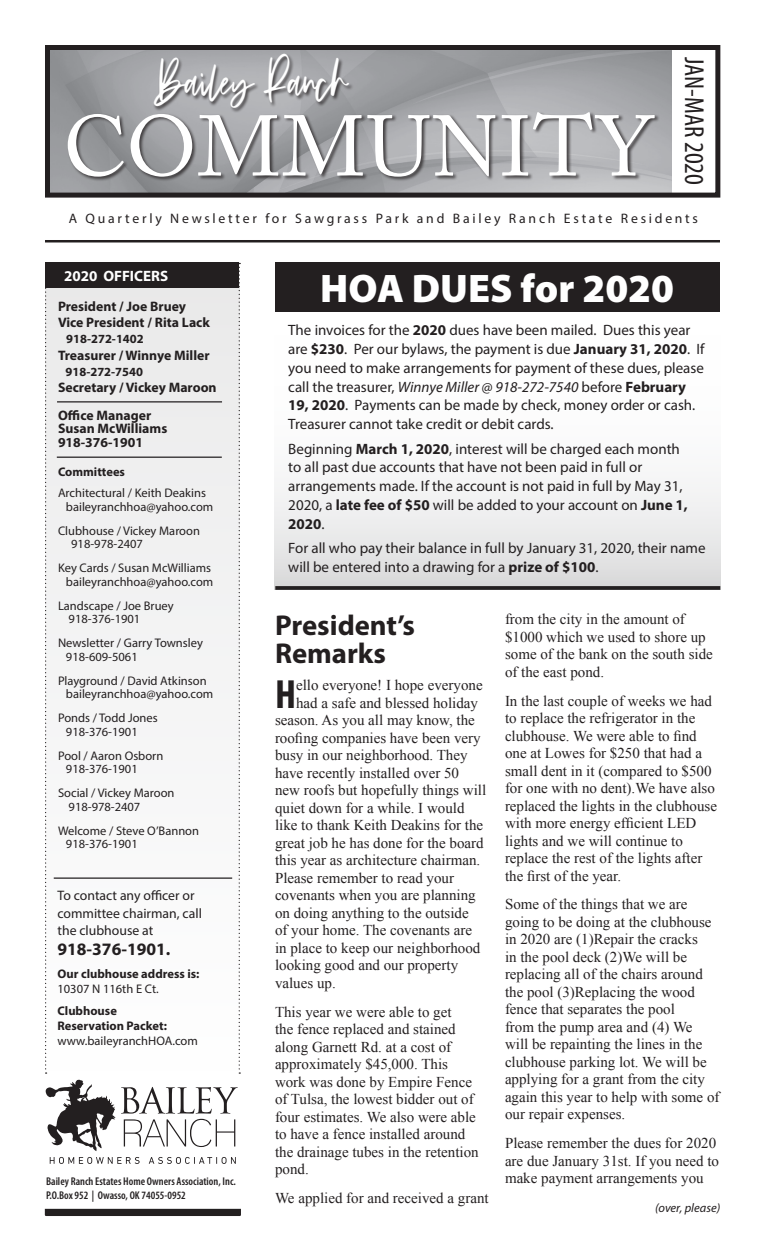
<style>
.page{position:relative;width:765px;height:1260px;background:#fff}
.page>*{position:absolute;margin:0;border:0;box-sizing:border-box;transform-origin:0 0}
.t1{font:85px "Adobe Caslon Pro";letter-spacing:.015em;color:#fff}
.t2{font:45px "Sandcastle";color:#fff}
.t3{font:700 condensed 41px "Myriad Pro";color:#231f20}
.t4{font:900 40px "Myriad Pro";color:#fff}
.t5{font:700 28.75px/27.5px "Myriad Pro";color:#231f20}
.t6{font:condensed 27.5px "Myriad Pro";color:#231f20}
.t7{font:700 17.5px "Myriad Pro";color:#231f20}
.t8{font:15px/17.5px "Times New Roman";color:#231f20}
.t9{font:15px/18.8px "Myriad Pro";color:#231f20}
.t10{font:700 15px "Myriad Pro";color:#fff}
.t11{font:700 13.75px "Myriad Pro";color:#231f20}
.t12{font:13.75px "Myriad Pro";letter-spacing:.195em;color:#231f20}
.t13{font:13.75px "Myriad Pro";color:#231f20}
.t14{font:12.5px "Myriad Pro";color:#231f20}
.t15{font:700 12.5px "Myriad Pro";color:#231f20}
.t16{font:italic 12.5px "Myriad Pro";color:#231f20}
.t17{font:600 condensed 11.25px "Myriad Pro";color:#231f20}
.s1{font-weight:700}
.s2{font-style:italic}
</style>
<div class="page">
<div style="left:45px;top:284px;width:195px;height:790px;background:#f4f4f4"></div>
<svg style="left:239px;top:263px;width:1px;height:811px"></svg>
<svg style="left:45px;top:264px;width:2px;height:810px"></svg>
<div style="left:46px;top:263px;width:193px;height:25px;background:#231f20"></div>
<div style="left:45px;top:45px;width:675px;height:153px;border:5px solid #231f20"></div>
<hr style="left:54px;top:878px;width:178px;height:1px;background:#231f20">
<hr style="left:45px;top:240px;width:675px;height:2px;background:#231f20">
<hr style="left:57px;top:457px;width:165px;height:1px;background:#231f20">
<hr style="left:57px;top:401px;width:165px;height:1px;background:#231f20">
<svg style="left:45px;top:1209px;width:196px;height:7px"></svg>
<svg style="left:46px;top:1080px;width:69px;height:71px"></svg>
<svg style="left:50px;top:1157px;width:90px;height:7px"></svg>
<svg style="left:149px;top:1157px;width:87px;height:7px"></svg>
<svg style="left:121px;top:1087px;width:117px;height:60px"></svg>
<svg style="left:275px;top:484px;width:445px;height:102px"></svg>
<div style="left:275px;top:263px;width:445px;height:49px;background:#231f20"></div>
<svg style="left:275px;top:586px;width:445px;height:4px;background:#2d292a"></svg>
<div style="left:67px;top:112px;width:593px;height:70px;background:#231f20;opacity:.75"></div>
<div style="left:153px;top:54px;width:201px;height:59px;background:#231f20;opacity:.75"></div>
<p class="t2" style="left:156px;top:60px;width:192px">Bailey Ranch</p>
<p class="t1" style="left:64px;top:96px;width:591px">COMMUNITY</p>
<p class="t6" style="left:711px;top:57px;width:130px;rotate:90deg">JAN-MAR 2020</p>
<p class="t12" style="left:69px;top:210px;width:631px">A Quarterly Newsletter for Sawgrass Park and Bailey Ranch Estate Residents</p>
<p class="t10" style="left:64px;top:266px;width:106px">2020 OFFICERS</p>
<p class="t11" style="left:58px;top:297px;width:130px">President / Joe Bruey</p>
<p class="t11" style="left:58px;top:314px;width:153px">Vice President / Rita Lack</p>
<p class="t15" style="left:66px;top:331px;width:79px">918-272-1402</p>
<p class="t11" style="left:58px;top:346px;width:153px">Treasurer / Winnye Miller</p>
<p class="t15" style="left:66px;top:364px;width:79px">918-272-7540</p>
<p class="t11" style="left:58px;top:379px;width:160px">Secretary / Vickey Maroon</p>
<p class="t11" style="left:58px;top:406px;width:95px">Office Manager</p>
<p class="t11" style="left:58px;top:420px;width:111px">Susan McWilliams</p>
<p class="t11" style="left:58px;top:434px;width:87px">918-376-1901</p>
<p class="t15" style="left:58px;top:464px;width:69px">Committees</p>
<p class="t14" style="left:58px;top:485px;width:149px">Architectural / Keith Deakins</p>
<p class="t14" style="left:66px;top:499px;width:149px">baileyranchhoa@yahoo.com</p>
<p class="t14" style="left:58px;top:523px;width:143px">Clubhouse / Vickey Maroon</p>
<p class="t14" style="left:71px;top:536px;width:73px">918-978-2407</p>
<p class="t14" style="left:58px;top:560px;width:155px">Key Cards / Susan McWilliams</p>
<p class="t14" style="left:66px;top:574px;width:149px">baileyranchhoa@yahoo.com</p>
<p class="t14" style="left:58px;top:598px;width:117px">Landscape / Joe Bruey</p>
<p class="t14" style="left:69px;top:611px;width:73px">918-376-1901</p>
<p class="t14" style="left:58px;top:635px;width:146px">Newsletter / Garry Townsley</p>
<p class="t14" style="left:66px;top:649px;width:73px">918-609-5061</p>
<p class="t14" style="left:58px;top:673px;width:150px">Playground / David Atkinson</p>
<p class="t14" style="left:66px;top:686px;width:149px">baileyranchhoa@yahoo.com</p>
<p class="t14" style="left:58px;top:710px;width:101px">Ponds / Todd Jones</p>
<p class="t14" style="left:66px;top:724px;width:73px">918-376-1901</p>
<p class="t14" style="left:58px;top:748px;width:107px">Pool / Aaron Osborn</p>
<p class="t14" style="left:66px;top:761px;width:73px">918-376-1901</p>
<p class="t14" style="left:58px;top:785px;width:118px">Social / Vickey Maroon</p>
<p class="t14" style="left:69px;top:799px;width:73px">918-978-2407</p>
<p class="t14" style="left:58px;top:823px;width:143px">Welcome / Steve O’Bannon</p>
<p class="t14" style="left:66px;top:836px;width:73px">918-376-1901</p>
<p class="t13" style="left:58px;top:887px;width:139px">To contact any officer or</p>
<p class="t13" style="left:58px;top:905px;width:146px">committee chairman, call</p>
<p class="t13" style="left:58px;top:922px;width:97px">the clubhouse at</p>
<p class="t7" style="left:58px;top:938px;width:114px">918-376-1901.</p>
<p class="t15" style="left:58px;top:965px;width:144px">Our clubhouse address is:</p>
<p class="t14" style="left:58px;top:981px;width:103px">10307 N 116th E Ct.</p>
<p class="t15" style="left:58px;top:1003px;width:61px">Clubhouse</p>
<p class="t15" style="left:58px;top:1018px;width:111px">Reservation Packet:</p>
<p class="t14" style="left:58px;top:1033px;width:142px">www.baileyranchHOA.com</p>
<p class="t17" style="left:46px;top:1175px;width:191px">Bailey Ranch Estates Home Owners Association, Inc.</p>
<p class="t17" style="left:46px;top:1188px;width:141px">P.O.Box 952 | Owasso, OK 74055-0952</p>
<p class="t4" style="left:320px;top:265px;width:355px">HOA DUES for 2020</p>
<p class="t9" style="left:288px;top:321px;width:418px">The invoices for the <span class="s1">2020</span> dues have been mailed. Dues this year are <span class="s1">$230</span>. Per our bylaws, the payment is due <span class="s1">January 31, 2020</span>. If you need to make arrangements for payment of these dues, please call the treasurer, <span class="s2">Winnye Miller @ 918-272-7540</span> before <span class="s1">February 19, 2020</span>. Payments can be made by check, money order or cash.<br>Treasurer cannot take credit or debit cards.</p>
<p class="t9" style="left:288px;top:439px;width:401px">Beginning <span class="s1">March 1, 2020</span>, interest will be charged each month to all past due accounts that have not been paid in full or arrangements made. If the account is not paid in full by May 31, 2020, a <span class="s1">late fee of $50</span> will be added to your account on <span class="s1">June 1, 2020</span>.</p>
<p class="t9" style="left:288px;top:538px;width:419px">For all who pay their balance in full by January 31, 2020, their name will be entered into a drawing for a <span class="s1">prize of $100</span>.</p>
<p class="t5" style="left:275px;top:611px;width:141px">President’s<br>Remarks</p>
<p class="t3" style="left:275px;top:669px;width:23px">H</p>
<p class="t8" style="left:296px;top:676px;width:188px">ello everyone! I hope everyone</p>
<p class="t8" style="left:296px;top:694px;width:184px">had a safe and blessed holiday</p>
<p class="t8" style="left:275px;top:711px;width:201px">season. As you all may know, the</p>
<p class="t8" style="left:275px;top:729px;width:207px">roofing companies have been very</p>
<p class="t8" style="left:275px;top:746px;width:194px">busy in our neighborhood. They</p>
<p class="t8" style="left:275px;top:764px;width:186px">have recently installed over 50</p>
<p class="t8" style="left:275px;top:781px;width:213px">new roofs but hopefully things will</p>
<p class="t8" style="left:275px;top:799px;width:191px">quiet down for a while. I would</p>
<p class="t8" style="left:275px;top:816px;width:210px">like to thank Keith Deakins for the</p>
<p class="t8" style="left:275px;top:834px;width:210px">great job he has done for the board</p>
<p class="t8" style="left:275px;top:851px;width:207px">this year as architecture chairman.</p>
<p class="t8" style="left:275px;top:869px;width:181px">Please remember to read your</p>
<p class="t8" style="left:275px;top:886px;width:202px">covenants when you are planning</p>
<p class="t8" style="left:275px;top:904px;width:195px">on doing anything to the outside</p>
<p class="t8" style="left:275px;top:921px;width:199px">of your home. The covenants are</p>
<p class="t8" style="left:275px;top:939px;width:207px">in place to keep our neighborhood</p>
<p class="t8" style="left:275px;top:956px;width:185px">looking good and our property</p>
<p class="t8" style="left:275px;top:974px;width:62px">values up.</p>
<p class="t8" style="left:275px;top:1003px;width:205px">This year we were able to get<br>the fence replaced and stained along Garnett Rd. at a cost of approximately $45,000. This work was done by Empire Fence of Tulsa, the lowest bidder out of four estimates. We also were able to have a fence installed around the drainage tubes in the retention pond.</p>
<p class="t8" style="left:275px;top:1189px;width:215px">We applied for and received a grant</p>
<p class="t8" style="left:505px;top:610px;width:209px">from the city in the amount of $1000 which we used to shore up some of the bank on the south side of the east pond.</p>
<p class="t8" style="left:505px;top:692px;width:214px">In the last couple of weeks we had to replace the refrigerator in the clubhouse. We were able to find one at Lowes for $250 that had a small dent in it (compared to $500 for one with no dent).We have also replaced the lights in the clubhouse with more energy efficient LED lights and we will continue to replace the rest of the lights after the first of the year.</p>
<p class="t8" style="left:505px;top:895px;width:216px">Some of the things that we are going to be doing at the clubhouse in 2020 are (1)Repair the cracks<br>in the pool deck (2)We will be replacing all of the chairs around the pool (3)Replacing the wood fence that separates the pool<br>from the pump area and (4) We will be repainting the lines in the clubhouse parking lot. We will be applying for a grant from the city again this year to help with some of our repair expenses.</p>
<p class="t8" style="left:505px;top:1134px;width:216px">Please remember the dues for 2020 are due January 31st. If you need to make payment arrangements you</p>
<p class="t16" style="left:655px;top:1200px;width:67px">(over, please)</p>
</div>
